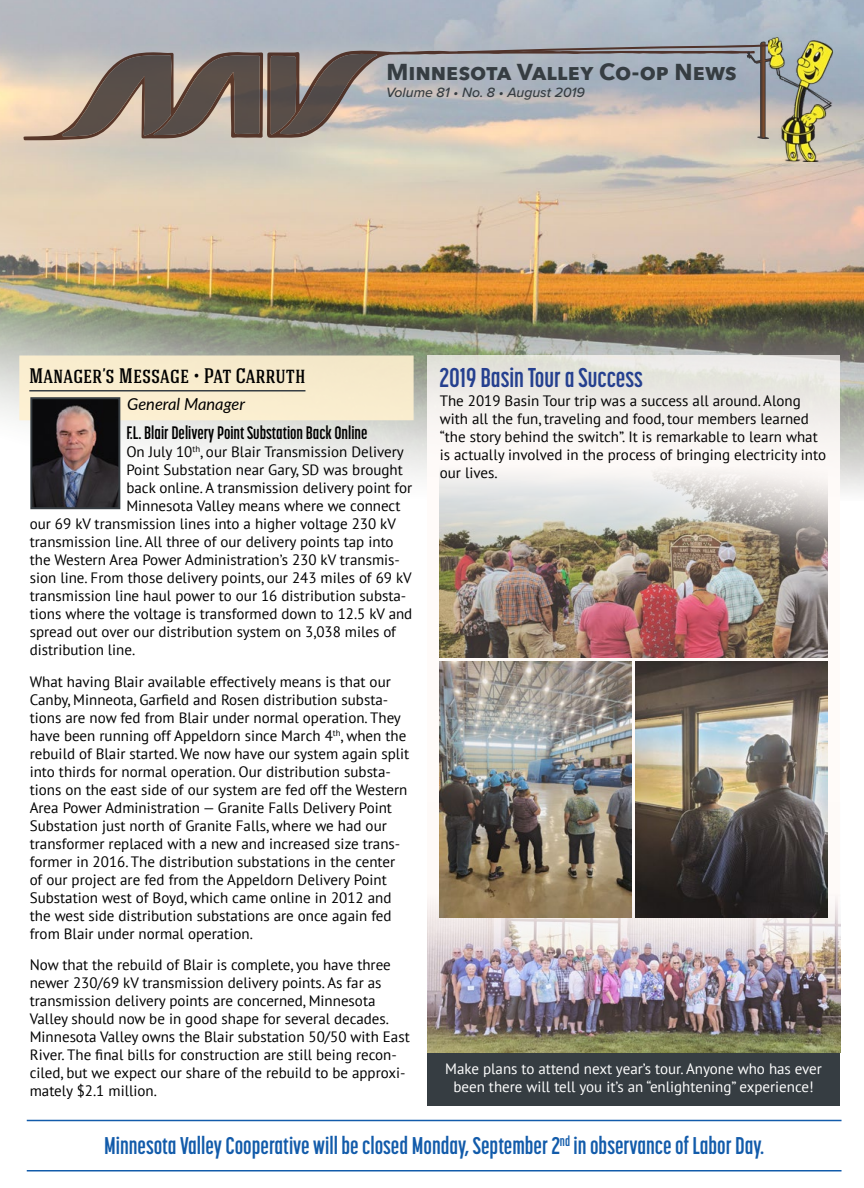
<style>
.page{position:relative;width:864px;height:1188px;background:#fff}
.page>*{position:absolute;margin:0;border:0;box-sizing:border-box;transform-origin:0 0}
.t1{font:700 27px "Korolev Compressed";color:#25408f}
.t2{font:700 24px "Korolev Compressed";color:#125baa}
.t3{font:700 22.95px "Avenir Next";letter-spacing:-.005em;color:#363d42}
.t4{font:500 21px "Hagin Caps";color:#000}
.t5{font:700 18px "Korolev Compressed";color:#000}
.t6{font:italic 16.5px "Lato";color:#000}
.t7{font:15px/18px "PT Sans";color:#000}
.t8{font:15px/18px "PT Sans";color:#fff;text-align:center}
.t9{font:italic 500 13.95px "Proxima Nova";color:#363d42}
</style>
<div class="page">
<img style="left:0;top:0;width:864px;height:500px">
<svg style="left:23px;top:42px;width:745px;height:98px;background:#a59f9b"></svg>
<img style="left:768px;top:38px;width:76px;height:124px">
<div style="left:19px;top:356px;width:395px;height:64px;background:#f9edce"></div>
<hr style="left:29px;top:390px;width:276px;height:2px;background:#363d42">
<img style="left:33px;top:400px;width:84px;height:106px">
<div style="left:30px;top:397px;width:90px;height:112px;border:2px solid #363d42"></div>
<svg style="left:427px;top:356px;width:413px;height:447px;fill:#f4f1ee"></svg>
<div style="left:427px;top:1053px;width:413px;height:52px;background:#363d42"></div>
<img style="left:427px;top:803px;width:413px;height:250px">
<img style="left:440px;top:662px;width:191px;height:255px">
<img style="left:636px;top:662px;width:191px;height:255px">
<img style="left:440px;top:465px;width:387px;height:192px">
<hr style="left:27px;top:1120px;width:815px;height:1px;background:#125baa">
<hr style="left:27px;top:1170px;width:815px;height:2px;background:#125baa">
<h3 class="t3" style="left:386px;top:52px;width:352px">Minnesota Valley Co-op News</h3>
<p class="t9" style="left:386px;top:84px;width:200px">Volume 81 • No. 8 • August 2019</p>
<h1 class="t1" style="left:440px;top:362px;width:205px">2019 Basin Tour a Success</h1>
<p class="t7" style="left:440px;top:392px;width:388px">The 2019 Basin Tour trip was a success all around. Along with all the fun, traveling and food, tour members learned “the story behind the switch”. It is remarkable to learn what is actually involved in the process of bringing electricity into our lives.</p>
<h3 class="t4" style="left:29px;top:362px;width:278px">Manager’s Message • Pat Carruth</h3>
<p class="t6" style="left:127px;top:393px;width:119px">General Manager</p>
<p class="t5" style="left:126px;top:423px;width:243px">F.L. Blair Delivery Point Substation Back Online</p>
<p class="t7" style="left:126px;top:443px;width:279px">On July 10<sup>th</sup>, our Blair Transmission Delivery</p>
<p class="t7" style="left:126px;top:461px;width:278px">Point Substation near Gary, SD was brought</p>
<p class="t7" style="left:126px;top:479px;width:288px">back online. A transmission delivery point for</p>
<p class="t7" style="left:126px;top:497px;width:276px">Minnesota Valley means where we connect</p>
<p class="t7" style="left:30px;top:515px;width:368px">our 69 kV transmission lines into a higher voltage 230 kV</p>
<p class="t7" style="left:30px;top:533px;width:365px">transmission line. All three of our delivery points tap into</p>
<p class="t7" style="left:30px;top:551px;width:372px">the Western Area Power Administration’s 230 kV transmis-</p>
<p class="t7" style="left:30px;top:569px;width:384px">sion line. From those delivery points, our 243 miles of 69 kV</p>
<p class="t7" style="left:30px;top:587px;width:378px">transmission line haul power to our 16 distribution substa-</p>
<p class="t7" style="left:30px;top:605px;width:384px">tions where the voltage is transformed down to 12.5 kV and</p>
<p class="t7" style="left:30px;top:623px;width:368px">spread out over our distribution system on 3,038 miles of</p>
<p class="t7" style="left:30px;top:641px;width:107px">distribution line.</p>
<p class="t7" style="left:30px;top:672px;width:381px">What having Blair available effectively means is that our Canby, Minneota, Garfield and Rosen distribution substa&shy;tions are now fed from Blair under normal operation. They have been running off Appeldorn since March 4<sup>th</sup>, when the rebuild of Blair started. We now have our system again split into thirds for normal operation. Our distribution substa&shy;tions on the east side of our system are fed off the Western Area Power Administration — Granite Falls Delivery Point Substation just north of Granite Falls, where we had our transformer replaced with a new and increased size trans&shy;former in 2016. The distribution substations in the center of our project are fed from the Appeldorn Delivery Point Substation west of Boyd, which came online in 2012 and the west side distribution substations are once again fed from Blair under normal operation.</p>
<p class="t7" style="left:30px;top:956px;width:382px">Now that the rebuild of Blair is complete, you have three newer 230/69 kV transmission delivery points. As far as transmission delivery points are concerned, Minnesota Valley should now be in good shape for several decades.<br>Minnesota Valley owns the Blair substation 50/50 with East River. The final bills for construction are still being recon&shy;ciled, but we expect our share of the rebuild to be approxi&shy;mately $2.1 million.</p>
<h2 class="t2" style="left:104px;top:1132px;width:662px">Minnesota Valley Cooperative will be closed Monday, September 2<sup>nd</sup> in observance of Labor Day.</h2>
<p class="t8" style="left:445px;top:1060px;width:378px">Make plans to attend next year’s tour. Anyone who has ever been there will tell you it’s an “enlightening” experience!</p>
</div>
